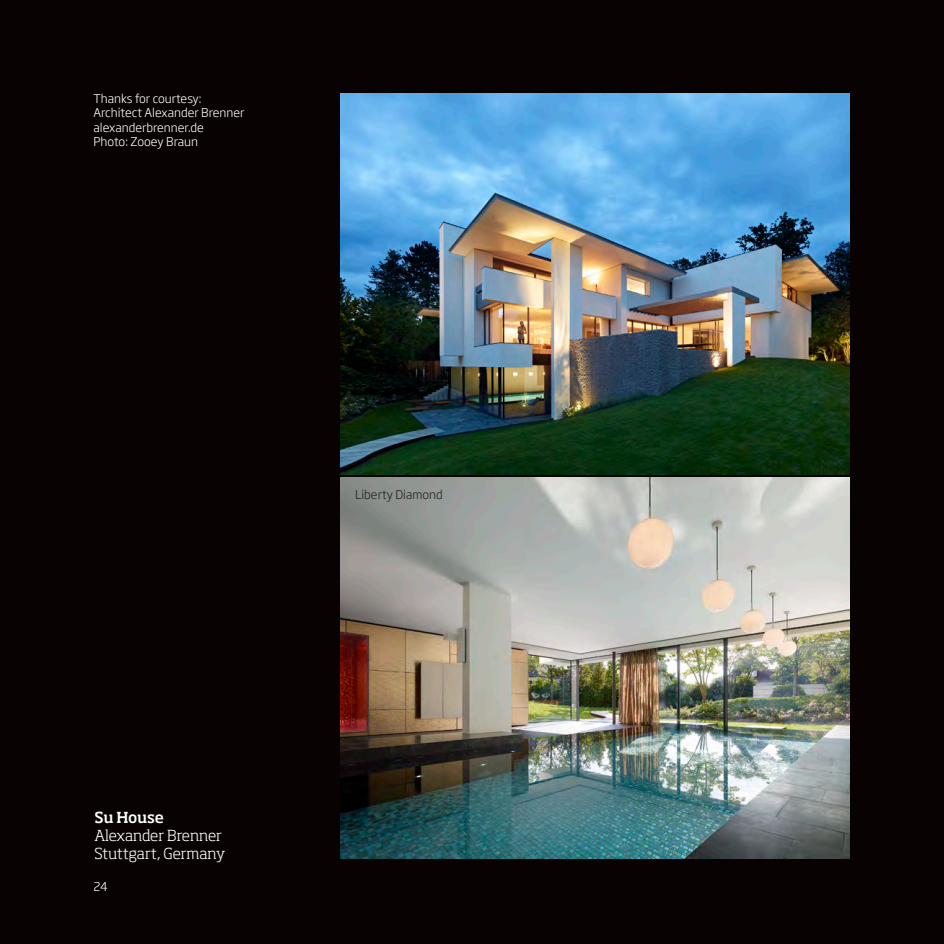
<style>
.page{position:relative;width:944px;height:944px;background:#080302}
.page>*{position:absolute;margin:0;border:0;box-sizing:border-box;transform-origin:0 0}
.t1{font:300 15px "Soho Std";color:#fff}
.t2{font:500 15px "Soho Std";letter-spacing:-.02em;color:#fff}
.t3{font:300 12px "Soho Gothic Pro";color:#fff}
.t4{font:300 12px "Soho Gothic Pro";color:#231f20}
</style>
<div class="page">
<img style="left:340px;top:94px;width:510px;height:380px">
<img style="left:341px;top:478px;width:508px;height:381px">
<p class="t3" style="left:94px;top:89px;width:109px">Thanks for courtesy:</p>
<p class="t3" style="left:94px;top:104px;width:152px">Architect Alexander Brenner</p>
<p class="t3" style="left:94px;top:118px;width:112px">alexanderbrenner.de</p>
<p class="t3" style="left:94px;top:132px;width:106px">Photo: Zooey Braun</p>
<p class="t2" style="left:94px;top:808px;width:71px">Su House</p>
<p class="t1" style="left:94px;top:826px;width:129px">Alexander Brenner</p>
<p class="t1" style="left:94px;top:844px;width:132px">Stuttgart, Germany</p>
<p class="t3" style="left:94px;top:877px;width:16px">24</p>
<p class="t4" style="left:355px;top:486px;width:89px">Liberty Diamond</p>
</div>
